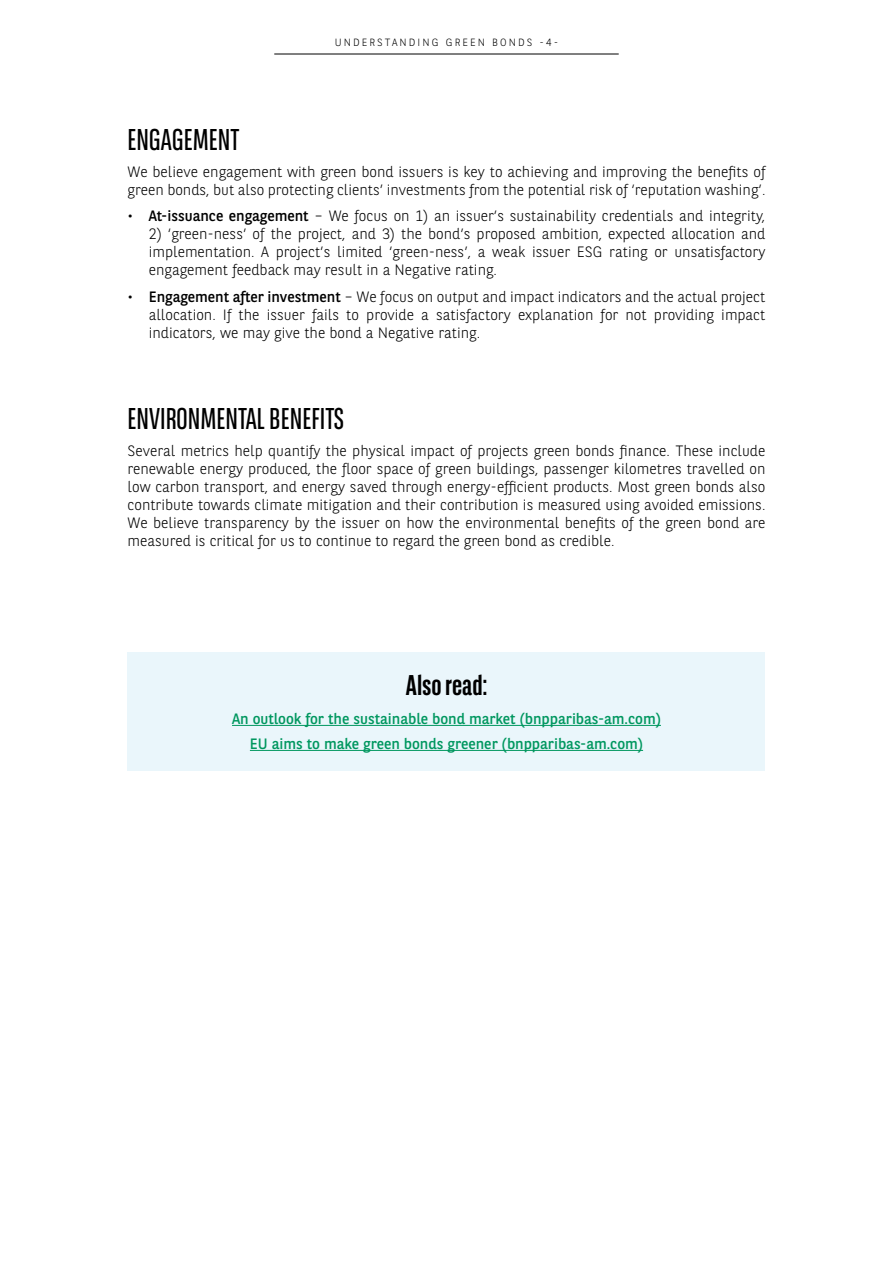
<style>
.page{position:relative;width:893px;height:1263px;background:#fff}
.page>*{position:absolute;margin:0;border:0;box-sizing:border-box;transform-origin:0 0}
.t1{font:30px "BNPP Sans Condensed";color:#000}
.t2{font:700 28.5px "BNPP Sans Condensed";color:#000}
.t3{font:300 15px/18px "BNPP Sans";color:#000;text-align:justify}
.t4{font:15px/25px "BNPP Sans";color:#00975f;text-align:center}
.t5{font:300 10.5px "BNPP Sans";letter-spacing:.2em;color:#000}
.s1{font-weight:400}
</style>
<div class="page">
<hr style="left:274px;top:54px;width:345px;height:1px;background:#000">
<div style="left:128px;top:652px;width:637px;height:118px;background:#eaf6fb"></div>
<hr style="left:232px;top:725px;width:429px;height:1px;background:#00975f">
<hr style="left:250px;top:750px;width:393px;height:1px;background:#00975f">
<p class="t5" style="left:335px;top:36px;width:225px">UNDERSTANDING GREEN BONDS -4-</p>
<h1 class="t1" style="left:128px;top:121px;width:113px">ENGAGEMENT</h1>
<p class="t3" style="left:128px;top:162px;width:639px">We believe engagement with green bond issuers is key to achieving and improving the benefits of green bonds, but also protecting clients’ investments from the potential risk of ‘reputation washing’.</p>
<p class="t3" style="left:128px;top:206px;width:639px">• <span class="s1">At-issuance engagement</span> – We focus on 1) an issuer’s sustainability credentials and integrity,</p>
<p class="t3" style="left:149px;top:224px;width:618px">2) ‘green-ness’ of the project, and 3) the bond’s proposed ambition, expected allocation and implementation. A project’s limited ‘green-ness’, a weak issuer ESG rating or unsatisfactory engagement feedback may result in a Negative rating.</p>
<p class="t3" style="left:149px;top:287px;width:618px;text-indent:-21px">• <span class="s1">Engagement after investment</span> – We focus on output and impact indicators and the actual project allocation. If the issuer fails to provide a satisfactory explanation for not providing impact indicators, we may give the bond a Negative rating.</p>
<h1 class="t1" style="left:128px;top:400px;width:218px">ENVIRONMENTAL BENEFITS</h1>
<p class="t3" style="left:128px;top:441px;width:639px">Several metrics help quantify the physical impact of projects green bonds finance. These include renewable energy produced, the floor space of green buildings, passenger kilometres travelled on low carbon transport, and energy saved through energy-efficient products. Most green bonds also contribute towards climate mitigation and their contribution is measured using avoided emissions.<br>We believe transparency by the issuer on how the environmental benefits of the green bond are measured is critical for us to continue to regard the green bond as credible.</p>
<h2 class="t2" style="left:406px;top:668px;width:83px">Also read:</h2>
<p class="t4" style="left:232px;top:705px;width:430px">An outlook for the sustainable bond market (bnpparibas-am.com)<br>EU aims to make green bonds greener (bnpparibas-am.com)</p>
</div>
